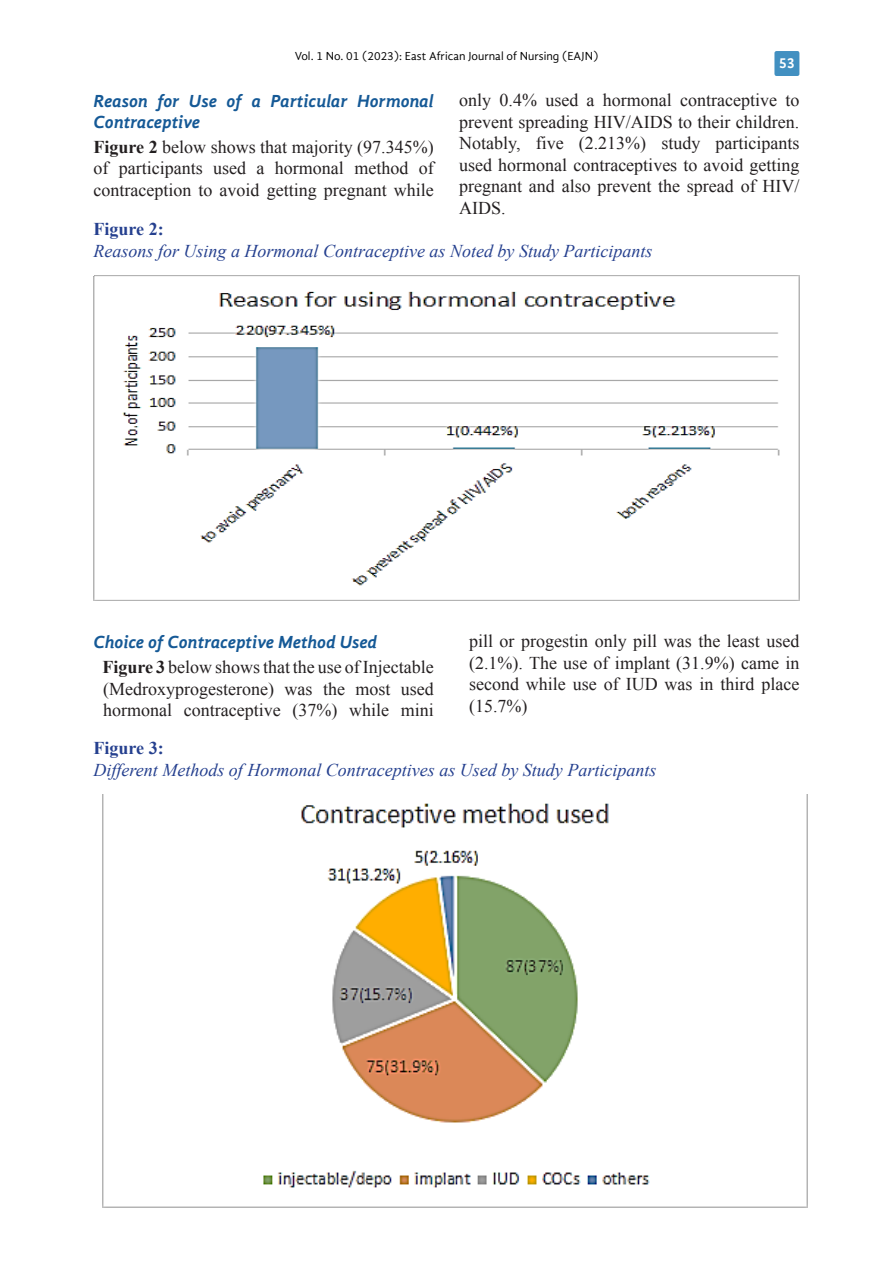
<style>
.page{position:relative;width:893px;height:1263px;background:#fff}
.page>*{position:absolute;margin:0;border:0;box-sizing:border-box;transform-origin:0 0}
.t1{font:18px/21.6px "Times New Roman";color:#231f20;text-align:justify}
.t2{font:italic 18px "Times New Roman";color:#25408f}
.t3{font:italic 700 18px/21px "Gandhi Sans";color:#155996}
.t4{font:700 18px "Times New Roman";color:#25408f}
.t5{font:700 15px "Gandhi Sans";color:#fff}
.t6{font:12px "Gandhi Sans";color:#000}
.s1{font-weight:700}
</style>
<div class="page">
<div style="left:774px;top:51px;width:25px;height:25px;background:#4290c1;border-radius:2px"></div>
<img style="left:94px;top:276px;width:706px;height:325px">
<img style="left:103px;top:794px;width:705px;height:413px">
<p class="t6" style="left:295px;top:49px;width:305px">Vol. 1 No. 01 (2023): East African Journal of Nursing (EAJN)</p>
<p class="t3" style="left:94px;top:91px;width:342px">Reason for Use of a Particular Hormonal<br>Contraceptive</p>
<p class="t1" style="left:94px;top:136px;width:342px"><span class="s1">Figure 2</span> below shows that majority (97.345%) of participants used a hormonal method of contraception to avoid getting pregnant while</p>
<p class="t5" style="left:779px;top:54px;width:18px">53</p>
<p class="t1" style="left:459px;top:89px;width:342px">only 0.4% used a hormonal contraceptive to prevent spreading HIV/AIDS to their children.<br>Notably, five (2.213%) study participants used hormonal contraceptives to avoid getting pregnant and also prevent the spread of HIV/ AIDS.</p>
<p class="t4" style="left:94px;top:217px;width:72px">Figure 2:</p>
<p class="t2" style="left:94px;top:239px;width:560px">Reasons for Using a Hormonal Contraceptive as Noted by Study Participants</p>
<p class="t3" style="left:94px;top:632px;width:285px">Choice of Contraceptive Method Used</p>
<p class="t1" style="left:103px;top:656px;width:333px"><span class="s1">Figure 3</span> below shows that the use of Injectable (Medroxyprogesterone) was the most used hormonal contraceptive (37%) while mini</p>
<p class="t1" style="left:469px;top:630px;width:332px">pill or progestin only pill was the least used (2.1%). The use of implant (31.9%) came in second while use of IUD was in third place (15.7%)</p>
<p class="t4" style="left:94px;top:736px;width:72px">Figure 3:</p>
<p class="t2" style="left:94px;top:757px;width:564px">Different Methods of Hormonal Contraceptives as Used by Study Participants</p>
</div>
